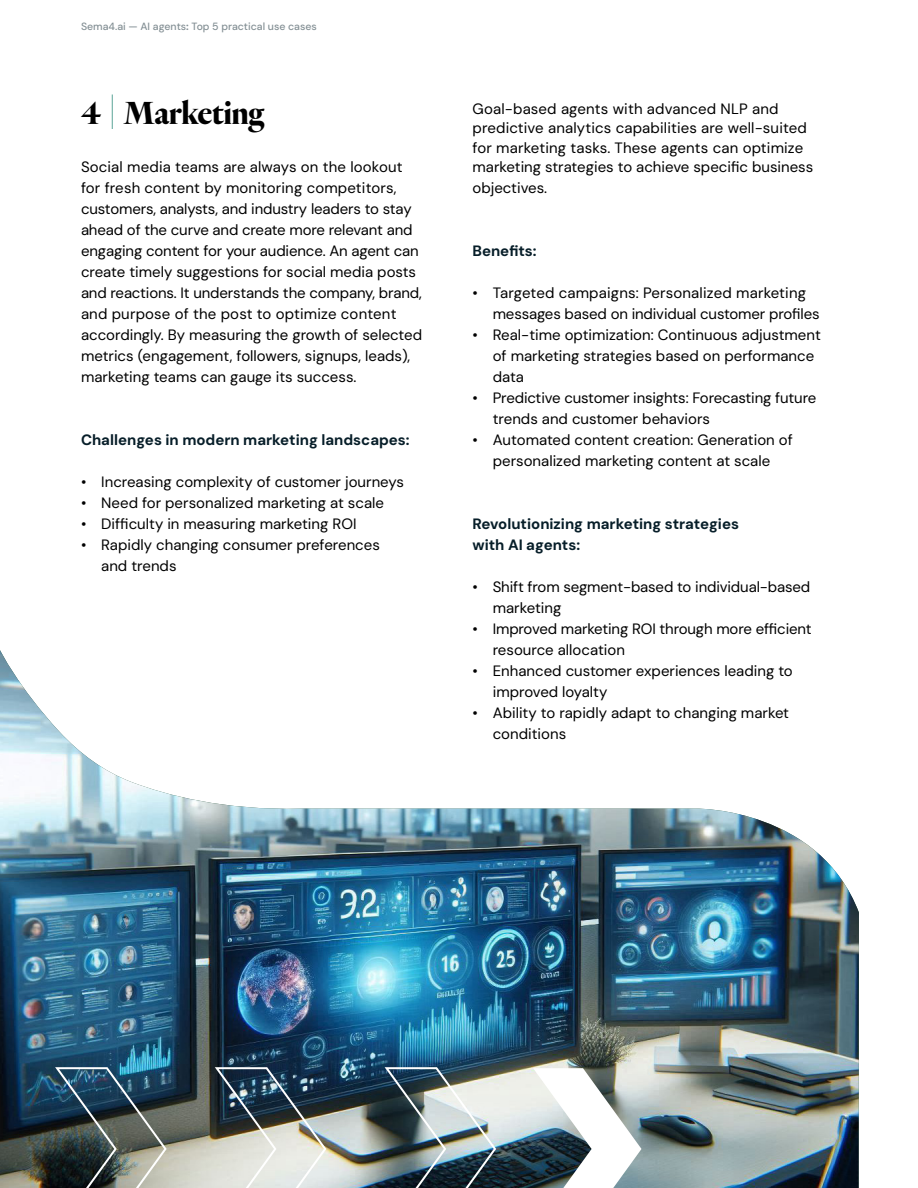
<style>
.page{position:relative;width:918px;height:1188px;background:#fff}
.page>*{position:absolute;margin:0;border:0;box-sizing:border-box;transform-origin:0 0}
.Section_Title{font:700 33px "Test Heldane Display";color:#000}
.Body_Copy_Small{font:15px/21px "DM Sans 18 pt";color:#000}
.Body_Copy_Small-2{font:700 15px/21px "DM Sans 18 pt";color:#071e29}
.t1{font:500 10.5px "DM Sans 18 pt";color:#838f94}
.s1{font-weight:700}
</style>
<div class="page">
<img style="left:0;top:650px;width:859px;height:538px">
<hr style="left:112px;top:94px;width:1px;height:35px;background:#5ba497">
<img style="left:215px;top:1067px;width:111px;height:121px">
<img style="left:55px;top:1067px;width:112px;height:121px">
<img style="left:385px;top:1067px;width:111px;height:121px">
<img style="left:533px;top:1068px;width:109px;height:120px">
<p class="t1" style="left:81px;top:20px;width:237px">Sema4.ai — AI agents<span class="s1">:</span> Top 5 practical use cases</p>
<p class="Section_Title" style="left:81px;top:92px;width:185px">4 Marketing</p>
<p class="Body_Copy_Small" style="left:81px;top:156px;width:343px">Social media teams are always on the lookout for fresh content by monitoring competitors, customers, analysts, and industry leaders to stay ahead of the curve and create more relevant and engaging content for your audience. An agent can create timely suggestions for social media posts and reactions. It understands the company, brand, and purpose of the post to optimize content accordingly. By measuring the growth of selected metrics (engagement, followers, signups, leads), marketing teams can gauge its success.</p>
<p class="Body_Copy_Small-2" style="left:81px;top:429px;width:330px">Challenges in modern marketing landscapes:</p>
<p class="Body_Copy_Small" style="left:81px;top:471px;width:324px">• Increasing complexity of customer journeys</p>
<p class="Body_Copy_Small" style="left:81px;top:492px;width:305px">• Need for personalized marketing at scale</p>
<p class="Body_Copy_Small" style="left:81px;top:513px;width:277px">• Difficulty in measuring marketing ROI</p>
<p class="Body_Copy_Small" style="left:101px;top:534px;width:280px;text-indent:-20px">• Rapidly changing consumer preferences and trends</p>
<p class="Body_Copy_Small" style="left:472px;top:99px;width:342px;line-height:19.5px">Goal-based agents with advanced NLP and predictive analytics capabilities are well-suited for marketing tasks. These agents can optimize marketing strategies to achieve specific business</p>
<p class="Body_Copy_Small" style="left:472px;top:178px;width:76px">objectives.</p>
<p class="Body_Copy_Small-2" style="left:472px;top:241px;width:66px">Benefits:</p>
<p class="Body_Copy_Small" style="left:493px;top:283px;width:328px;text-indent:-20px">• Targeted campaigns: Personalized marketing messages based on individual customer profiles</p>
<p class="Body_Copy_Small" style="left:493px;top:325px;width:330px;text-indent:-20px">• Real-time optimization: Continuous adjustment of marketing strategies based on performance data</p>
<p class="Body_Copy_Small" style="left:493px;top:388px;width:325px;text-indent:-20px">• Predictive customer insights: Forecasting future trends and customer behaviors</p>
<p class="Body_Copy_Small" style="left:472px;top:430px;width:322px;text-align:center">• Automated content creation: Generation of personalized marketing content at scale</p>
<p class="Body_Copy_Small-2" style="left:472px;top:514px;width:268px">Revolutionizing marketing strategies with AI agents:</p>
<p class="Body_Copy_Small" style="left:493px;top:577px;width:319px;text-indent:-20px">• Shift from segment-based to individual-based marketing</p>
<p class="Body_Copy_Small" style="left:493px;top:619px;width:321px;text-indent:-20px">• Improved marketing ROI through more efficient resource allocation</p>
<p class="Body_Copy_Small" style="left:493px;top:661px;width:302px;text-indent:-20px">• Enhanced customer experiences leading to improved loyalty</p>
<p class="Body_Copy_Small" style="left:493px;top:703px;width:298px;text-indent:-20px">• Ability to rapidly adapt to changing market conditions</p>
</div>
